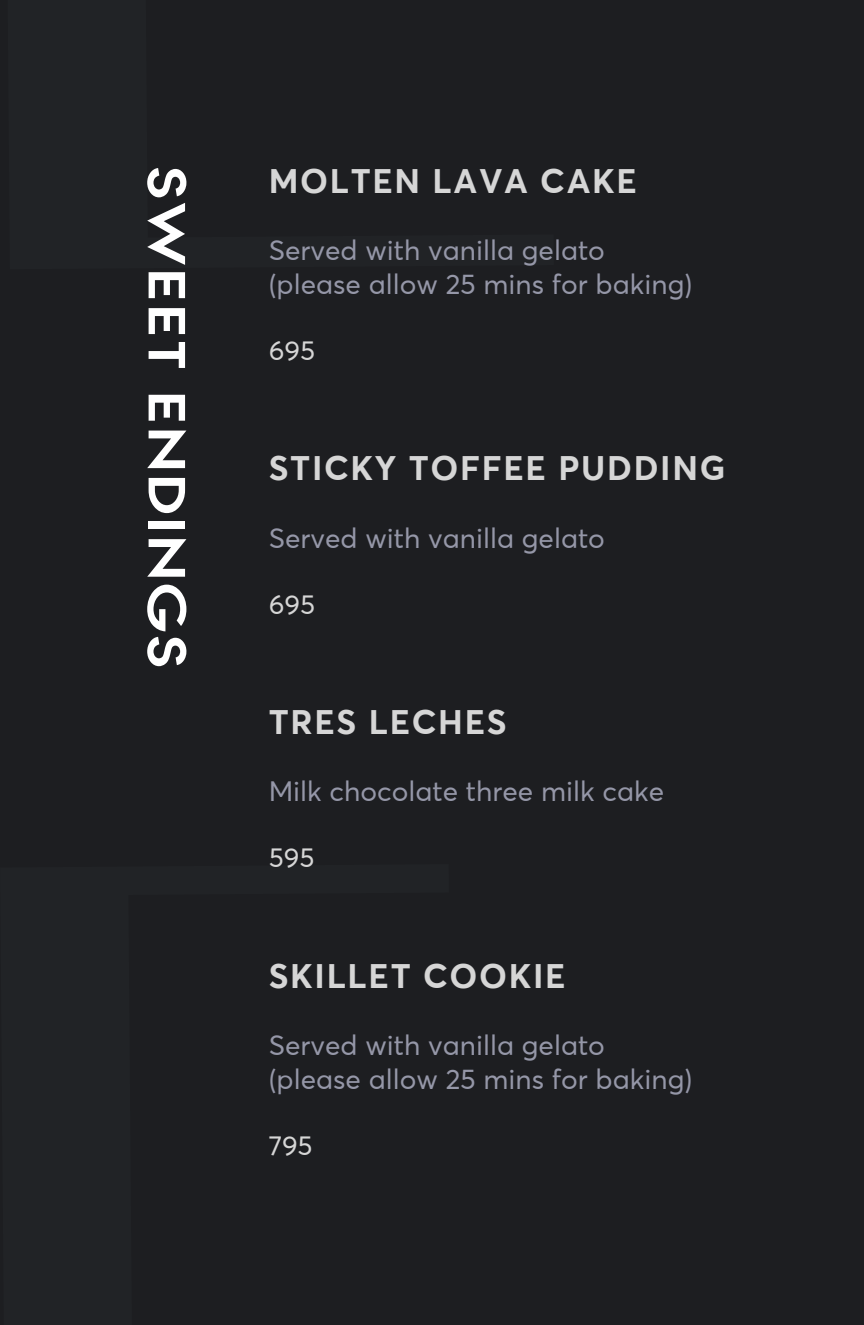
<style>
.page{position:relative;width:864px;height:1325px;background:#1d1e21}
.page>*{position:absolute;margin:0;border:0;box-sizing:border-box;transform-origin:0 0}
.t1{font:700 45.6px "Bambino";letter-spacing:.05em;color:#fff;scale:1.25 1}
.t2{font:700 34px "Averta Std";letter-spacing:.05em;color:#d6d6d6}
.t3{font:28px/33.6px "Averta Std";color:#9597a8}
.t4{font:27px "Averta Std";color:#d6d6d6}
</style>
<div class="page">
<h1 class="t1" style="left:181px;top:166px;width:403px;rotate:90deg">SWEET ENDINGS</h1>
<p class="t2" style="left:269px;top:166px;width:370px">MOLTEN LAVA CAKE</p>
<p class="t3" style="left:269px;top:235px;width:425px">Served with vanilla gelato (please allow 25 mins for baking)</p>
<p class="t4" style="left:269px;top:339px;width:48px">695</p>
<p class="t2" style="left:269px;top:454px;width:458px">STICKY TOFFEE PUDDING</p>
<p class="t3" style="left:269px;top:523px;width:338px">Served with vanilla gelato</p>
<p class="t4" style="left:269px;top:592px;width:48px">695</p>
<p class="t2" style="left:269px;top:708px;width:240px">TRES LECHES</p>
<p class="t3" style="left:269px;top:777px;width:397px">Milk chocolate three milk cake</p>
<p class="t4" style="left:269px;top:846px;width:47px">595</p>
<p class="t2" style="left:269px;top:961px;width:298px">SKILLET COOKIE</p>
<p class="t3" style="left:269px;top:1030px;width:425px">Served with vanilla gelato (please allow 25 mins for baking)</p>
<p class="t4" style="left:269px;top:1134px;width:46px">795</p>
</div>
